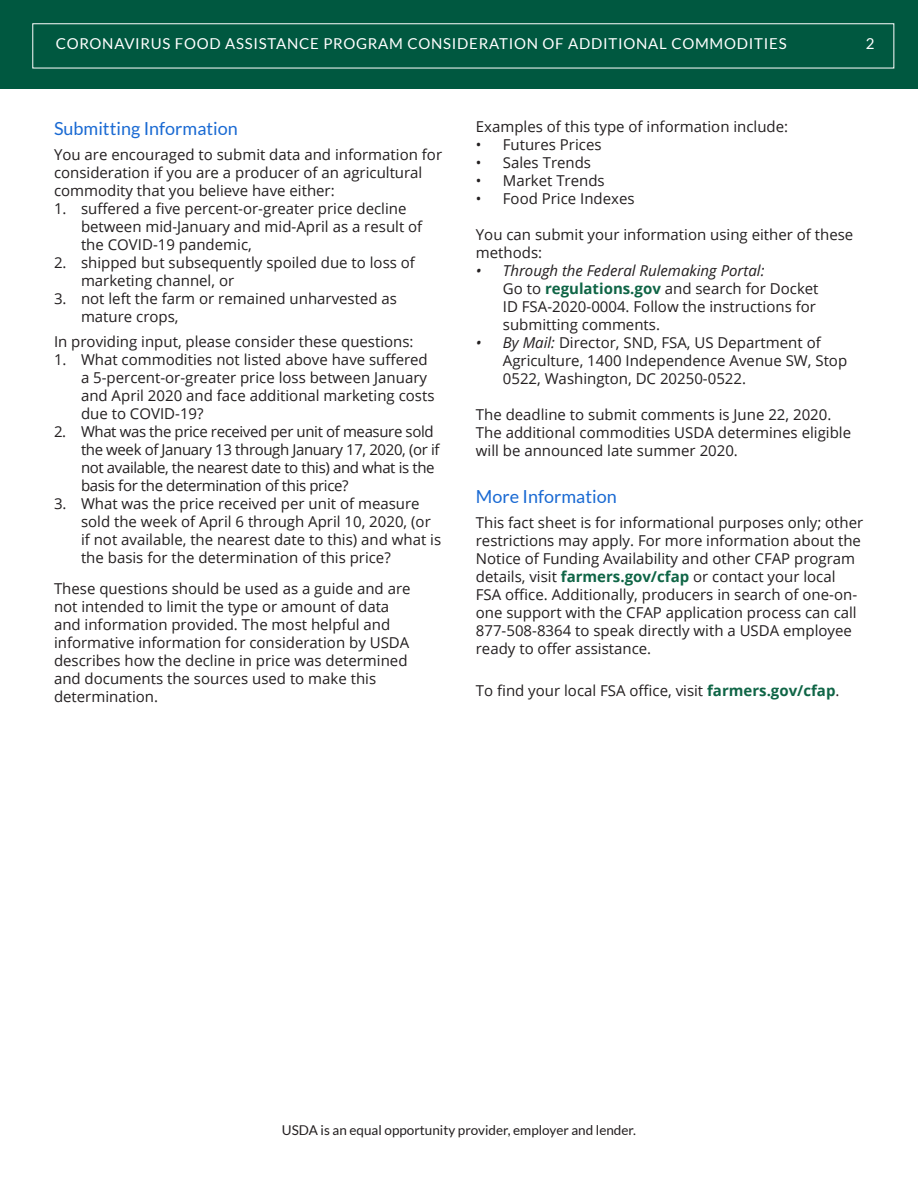
<style>
.page{position:relative;width:918px;height:1188px;background:#fff}
.page>*{position:absolute;margin:0;border:0;box-sizing:border-box;transform-origin:0 0}
.Subheader_1{font:18px "Lato";color:#1a6ad3}
.Body_Style{font:15px/18px "Open Sans";color:#231f20}
.Body_Style-2{font:15px/18px "Open Sans";letter-spacing:-.025em;color:#231f20}
.Subheader_1-2{font:15px "Lato";letter-spacing:.05em;color:#fff}
.Subheader_1-3{font:13.5px "Lato";color:#231f20}
.s1{font-style:inherit}
.s2{font-style:italic}
.s3{font-weight:700;color:#0f6546}
</style>
<div class="page">
<div style="left:0;top:0;width:918px;height:89px;background:#005840"></div>
<p class="Subheader_1-2" style="left:56px;top:35px;width:732px">CORONAVIRUS FOOD ASSISTANCE PROGRAM CONSIDERATION OF ADDITIONAL COMMODITIES</p>
<p class="Subheader_1-2" style="left:866px;top:35px;width:10px">2</p>
<p class="Subheader_1" style="left:54px;top:119px;width:185px">Submitting Information</p>
<p class="Body_Style" style="left:54px;top:145px;width:390px">You are encouraged to submit data and information for consideration if you are a producer of an agricultural commodity that you believe have either:</p>
<p class="Body_Style" style="left:81px;top:199px;width:343px;text-indent:-27px">1. suffered a five percent-or-greater price decline between mid-January and mid-April as a result of the COVID-19 pandemic,</p>
<p class="Body_Style" style="left:81px;top:253px;width:336px;text-indent:-27px">2. shipped but subsequently spoiled due to loss of marketing channel, or</p>
<p class="Body_Style" style="left:81px;top:289px;width:318px;text-indent:-27px">3. not left the farm or remained unharvested as mature crops,</p>
<p class="Body_Style" style="left:54px;top:332px;width:361px">In providing input, please consider these questions:</p>
<p class="Body_Style" style="left:81px;top:350px;width:355px;text-indent:-27px">1. What commodities not listed above have suffered a 5-percent-or-greater price loss between January and April 2020 and face additional marketing costs due to COVID-19?</p>
<p class="Body_Style-2" style="left:81px;top:422px;width:360px;text-indent:-27px">2. What was the price received per unit of measure sold the week of January 13 through January 17, 2020, (or if not available, the nearest date to this) and what is the basis for the determination of this price?</p>
<p class="Body_Style" style="left:81px;top:494px;width:362px;text-indent:-27px">3. What was the price received per unit of measure sold the week of April 6 through April 10, 2020, (or if not available, the nearest date to this) and what is the basis for the determination of this price?</p>
<p class="Body_Style" style="left:54px;top:580px;width:358px">These questions should be used as a guide and are not intended to limit the type or amount of data and information provided. The most helpful and informative information for consideration by USDA describes how the decline in price was determined and document<span class="s1">s</span> the sources used to make this determination.</p>
<p class="Body_Style" style="left:476px;top:118px;width:314px">Examples of this type of information include:</p>
<p class="Body_Style" style="left:476px;top:136px;width:127px">• Futures Prices</p>
<p class="Body_Style" style="left:476px;top:154px;width:117px">• Sales Trends</p>
<p class="Body_Style" style="left:476px;top:172px;width:130px">• Market Trends</p>
<p class="Body_Style" style="left:476px;top:190px;width:160px">• Food Price Indexes</p>
<p class="Body_Style" style="left:476px;top:226px;width:379px">You can submit your information using either of these methods:</p>
<p class="Body_Style" style="left:503px;top:262px;width:317px;text-indent:-27px"><span class="s2">• Through the Federal Rulemaking Portal:<br></span>Go to <span class="s3">regulations.gov</span> and search for Docket ID FSA-2020-0004. Follow the instructions for submitting comments.</p>
<p class="Body_Style" style="left:503px;top:334px;width:346px;text-indent:-27px"><span class="s2">• By Mail:</span> Director, SND, FSA, US Department of<br>Agriculture, 1400 Independence Avenue SW, Stop<br>0522, Washington, DC 20250-0522.</p>
<p class="Body_Style" style="left:476px;top:406px;width:357px">The deadline to submit comments is June 22, 2020.</p>
<p class="Body_Style" style="left:476px;top:424px;width:377px">The additional commodities USDA determines eligible will be announced late summer 2020.</p>
<p class="Subheader_1" style="left:476px;top:486px;width:142px">More Information</p>
<p class="Body_Style" style="left:476px;top:513px;width:389px">This fact sheet is for informational purposes only; other restrictions may apply. For more information about the Notice of Funding Availability and other CFAP program details, visit <span class="s3">farmers.gov/cfap</span> or contact your local FSA office. Additionally, producers in search of one-on&shy;one support with the CFAP application process can call 877-508-8364 to speak directly with a USDA employee ready to offer assistance.</p>
<p class="Body_Style" style="left:476px;top:681px;width:365px">To find your local FSA office, visit <span class="s3">farmers.gov/cfap</span>.</p>
<p class="Subheader_1-3" style="left:282px;top:1123px;width:356px">USDA is an equal opportunity provider, employer and lender.</p>
</div>
